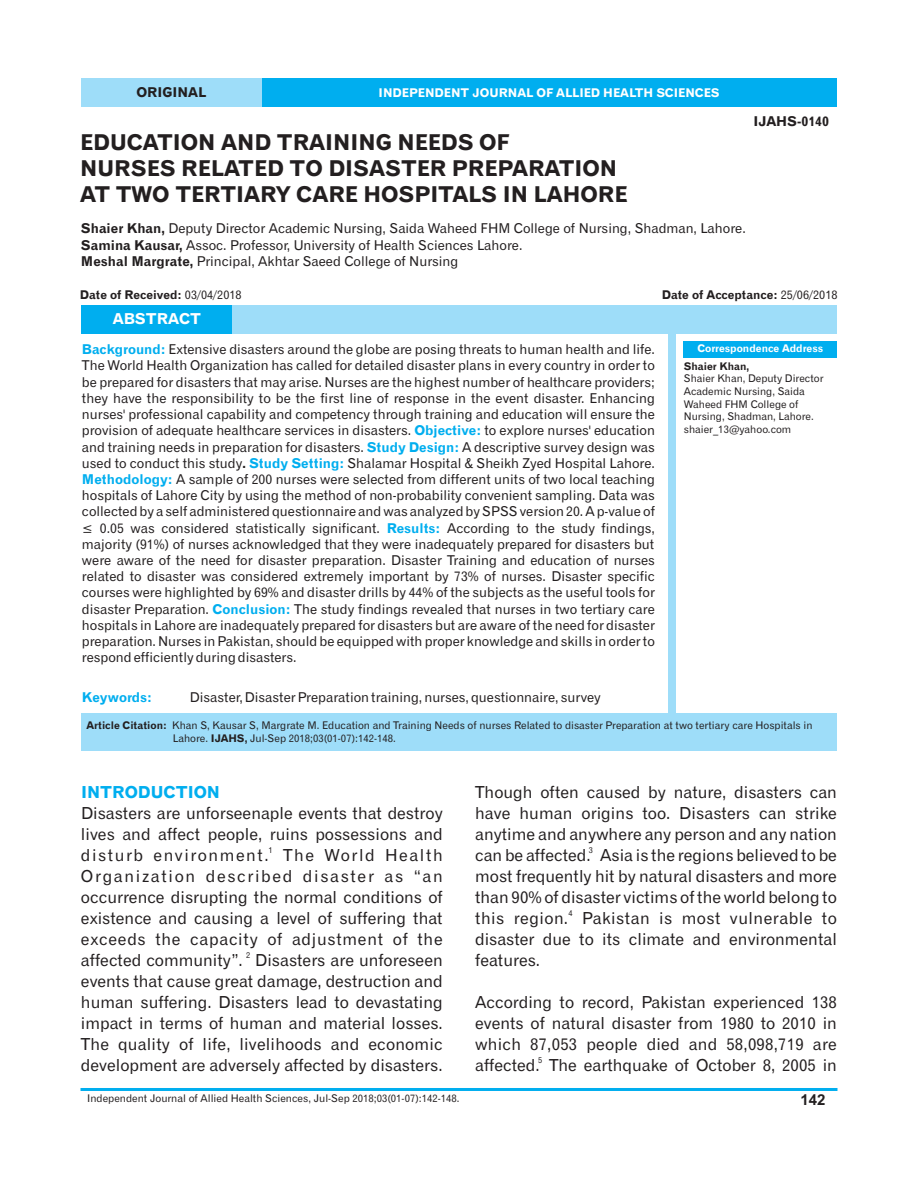
<style>
.page{position:relative;width:918px;height:1188px;background:#fff}
.page>*{position:absolute;margin:0;border:0;box-sizing:border-box;transform-origin:0 0}
.t1{font:21.75px/26.1px "Gothic 720 BT Bold B";color:#231f20}
.t2{font:16.5px/21px "Gothic 720 BT Roman B";color:#231f20;text-align:justify}
.t3{font:16.5px "Gothic 720 BT Bold B";color:#00aeef}
.t4{font:15px "Gothic 720 BT Bold B";color:#fff}
.t5{font:700 15px "Arial";color:#231f20}
.t6{font:13.5px/16.2px "Gothic 720 BT Roman B";color:#231f20;text-align:justify}
.t7{font:13.5px "Gothic 720 BT Bold B";color:#231f20}
.t8{font:13.5px "Gothic 720 BT Bold B";color:#00aeef}
.t9{font:12px "Gothic 720 BT Bold B";color:#231f20}
.t10{font:12px "Gothic 720 BT Bold B";color:#fff}
.t11{font:10.5px/12.6px "Gothic 720 BT Roman B";color:#231f20}
.t12{font:10.5px "Gothic 720 BT Bold B";color:#fff}
.t13{font:10.5px "Gothic 720 BT Bold B";color:#231f20}
.t14{font:8.25px "Gothic 720 BT Roman B";color:#231f20}
.s1{font-family:"Gothic 720 BT Bold B"}
.s2{font-family:"Gothic 720 BT Roman B"}
.s3{font-family:"Gothic 720 BT Bold B";color:#00aeef}
</style>
<div class="page">
<div style="left:81px;top:713px;width:756px;height:38px;background:#9eddf9"></div>
<div style="left:262px;top:78px;width:575px;height:29px;background:#00aeef"></div>
<div style="left:81px;top:305px;width:152px;height:28px;background:#00aeef"></div>
<div style="left:233px;top:305px;width:604px;height:28px;background:#9eddf9"></div>
<hr style="left:81px;top:1088px;width:756px;height:3px;background:#00aeef">
<div style="left:684px;top:341px;width:153px;height:17px;background:#00aeef"></div>
<div style="left:669px;top:333px;width:7px;height:382px;background:#9eddf9"></div>
<div style="left:81px;top:78px;width:181px;height:29px;background:#9eddf9"></div>
<p class="t7" style="left:136px;top:87px;width:71px">ORIGINAL</p>
<p class="t10" style="left:379px;top:88px;width:343px">INDEPENDENT JOURNAL OF ALLIED HEALTH SCIENCES</p>
<h1 class="t1" style="left:80px;top:131px;width:549px">EDUCATION AND TRAINING NEEDS OF<br>NURSES RELATED TO DISASTER PREPARATION<br>AT TWO TERTIARY CARE HOSPITALS IN LAHORE</h1>
<p class="t6" style="left:81px;top:222px;width:666px;text-align:left"><span class="s1">Shaier Khan,</span> Deputy Director Academic Nursing, Saida Waheed FHM College of Nursing, Shadman, Lahore.<br><span class="s1">Samina Kausar,</span> Assoc. Professor, University of Health Sciences Lahore.<br><span class="s1">Meshal Margrate,</span> Principal, Akhtar Saeed College of Nursing</p>
<p class="t7" style="left:754px;top:116px;width:77px">IJAHS-0140</p>
<p class="t9" style="left:80px;top:290px;width:163px">Date of Received: <span class="s2">03/04/2018</span></p>
<p class="t4" style="left:113px;top:313px;width:90px">ABSTRACT</p>
<p class="t6" style="left:82px;top:343px;width:575px"><span class="s3">Background:</span> Extensive disasters around the globe are posing threats to human health and life.<br>The World Health Organization has called for detailed disaster plans in every country in order to be prepared for disasters that may arise. Nurses are the highest number of healthcare providers; they have the responsibility to be the first line of response in the event disaster. Enhancing nurses' professional capability and competency through training and education will ensure the provision of adequate healthcare services in disasters. <span class="s3">Objective:</span> to explore nurses' education and training needs in preparation for disasters. <span class="s3">Study Design:</span> A descriptive survey design was used to conduct this study<span class="s1">.</span> <span class="s3">Study Setting:</span> Shalamar Hospital &amp; Sheikh Zyed Hospital Lahore.<br><span class="s3">Methodology:</span> A sample of 200 nurses were selected from different units of two local teaching hospitals of Lahore City by using the method of non-probability convenient sampling. Data was collected by a self administered questionnaire and was analyzed by SPSS version 20. A p-value of ≤ 0.05 was considered statistically significant. <span class="s3">Results:</span> According to the study findings, majority (91%) of nurses acknowledged that they were inadequately prepared for disasters but were aware of the need for disaster preparation. Disaster Training and education of nurses related to disaster was considered extremely important by 73% of nurses. Disaster specific courses were highlighted by 69% and disaster drills by 44% of the subjects as the useful tools for disaster Preparation. <span class="s3">Conclusion:</span> The study findings revealed that nurses in two tertiary care hospitals in Lahore are inadequately prepared for disasters but are aware of the need for disaster preparation. Nurses in Pakistan, should be equipped with proper knowledge and skills in order to respond efficiently during disasters.</p>
<p class="t8" style="left:82px;top:692px;width:72px">Keywords:</p>
<p class="t6" style="left:190px;top:690px;width:412px">Disaster, Disaster Preparation training, nurses, questionnaire, survey</p>
<p class="t9" style="left:662px;top:290px;width:177px">Date of Acceptance: <span class="s2">25/06/2018</span></p>
<p class="t12" style="left:697px;top:344px;width:127px">Correspondence Address</p>
<p class="t13" style="left:684px;top:362px;width:67px">Shaier Khan,</p>
<p class="t11" style="left:684px;top:373px;width:141px">Shaier Khan, Deputy Director<br>Academic Nursing, Saida<br>Waheed FHM College of<br>Nursing, Shadman, Lahore. shaier_13@yahoo.com</p>
<p class="t11" style="left:173px;top:720px;width:641px;text-indent:-86px"><span class="s1">Article Citation:</span> Khan S, Kausar S, Margrate M. Education and Training Needs of nurses Related to disaster Preparation at two tertiary care Hospitals in<br>Lahore. <span class="s1">IJAHS,</span> Jul-Sep 2018;03(01-07):142-148.</p>
<p class="t3" style="left:81px;top:785px;width:141px">INTRODUCTION</p>
<p class="t2" style="left:81px;top:804px;width:363px">Disasters are unforseenaple events that destroy lives and affect people, ruins possessions and</p>
<p class="t14" style="left:269px;top:846px;width:6px">1</p>
<p class="t2" style="left:81px;top:846px;width:363px">disturb environment. The World Health Organization described disaster as “an occurrence disrupting the normal conditions of existence and causing a level of suffering that exceeds the capacity of adjustment of the</p>
<p class="t14" style="left:246px;top:951px;width:6px">2</p>
<p class="t2" style="left:81px;top:951px;width:363px">affected community”. Disasters are unforeseen events that cause great damage, destruction and human suffering. Disasters lead to devastating impact in terms of human and material losses.<br>The quality of life, livelihoods and economic development are adversely affected by disasters.</p>
<p class="t2" style="left:475px;top:783px;width:363px">Though often caused by nature, disasters can have human origins too. Disasters can strike anytime and anywhere any person and any nation</p>
<p class="t14" style="left:589px;top:846px;width:6px">3</p>
<p class="t2" style="left:475px;top:846px;width:363px">can be affected. Asia is the regions believed to be most frequently hit by natural disasters and more than 90% of disaster victims of the world belong to</p>
<p class="t14" style="left:569px;top:909px;width:6px">4</p>
<p class="t2" style="left:475px;top:909px;width:363px">this region. Pakistan is most vulnerable to disaster due to its climate and environmental features.</p>
<p class="t2" style="left:475px;top:993px;width:363px">According to record, Pakistan experienced 138 events of natural disaster from 1980 to 2010 in which 87,053 people died and 58,098,719 are</p>
<p class="t14" style="left:538px;top:1056px;width:6px">5</p>
<p class="t2" style="left:475px;top:1056px;width:363px">affected. The earthquake of October 8, 2005 in</p>
<p class="t11" style="left:87px;top:1093px;width:374px">Independent Journal of Allied Health Sciences, Jul-Sep 2018;03(01-07):142-148.</p>
<p class="t5" style="left:800px;top:1094px;width:27px">142</p>
</div>
